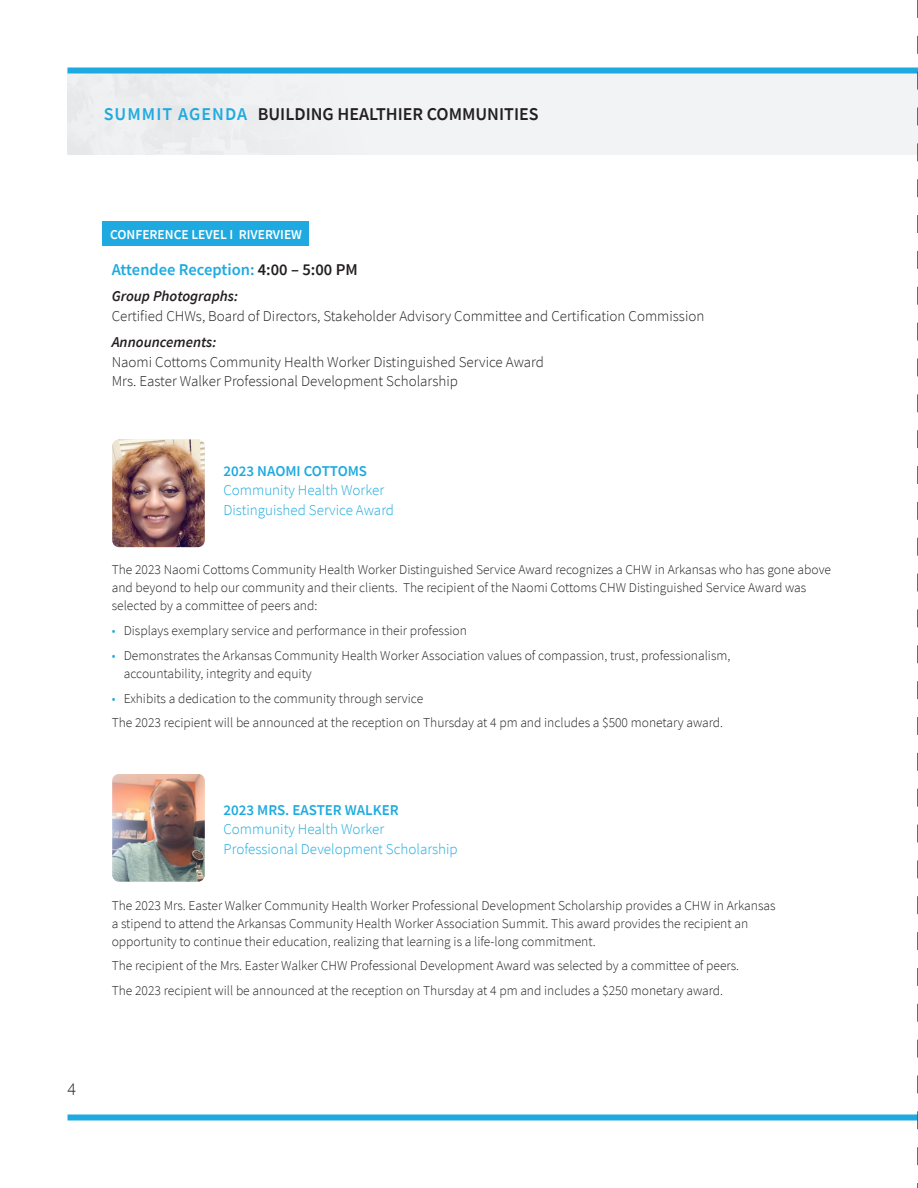
<style>
.page{position:relative;width:918px;height:1188px;background:#fff}
.page>*{position:absolute;margin:0;border:0;box-sizing:border-box;transform-origin:0 0}
.t1{font:600 18px "Source Sans Pro";color:#231f20}
.t2{font:300 18px "Source Sans Pro";color:#231f20}
.t3{font:600 16.5px "Source Sans Pro";color:#1eaae0}
.t4{font:300 15px/19.5px "Source Sans Pro";color:#231f20}
.t5{font:300 15px/19.5px "Source Sans Pro";color:#1eaae0}
.t6{font:300 13.5px/18px "Source Sans Pro";color:#231f20}
.t7{font:600 13.5px "Source Sans Pro";color:#fff}
.s1{color:#1eaae0}
.s2{color:#231f20}
.s3{font-weight:600;font-style:italic}
.s4{font-weight:600}
</style>
<div class="page">
<div style="left:68px;top:69px;width:850px;height:86px;background:#f2f3f4"></div>
<div style="left:68px;top:68px;width:850px;height:6px;background:#1eaae0"></div>
<div style="left:68px;top:1114px;width:850px;height:6px;background:#1eaae0"></div>
<div style="left:102px;top:222px;width:207px;height:24px;background:#1eaae0"></div>
<img style="left:112px;top:440px;width:93px;height:107px">
<img style="left:112px;top:774px;width:93px;height:108px">
<svg style="left:917px;top:0;width:1px;height:1188px"></svg>
<h1 class="t1" style="left:104px;top:102px;width:436px"><span class="s1">SUMMIT AGENDA</span> BUILDING HEALTHIER COMMUNITIES</h1>
<h1 class="t2" style="left:68px;top:1078px;width:10px">4</h1>
<p class="t7" style="left:110px;top:225px;width:193px">CONFERENCE LEVEL I RIVERVIEW</p>
<p class="t3" style="left:112px;top:259px;width:248px">Attendee Reception: <span class="s2">4:00 – 5:00 PM</span></p>
<p class="t4" style="left:112px;top:287px;width:594px"><span class="s3">Group Photographs:<br></span>Certified CHWs, Board of Directors, Stakeholder Advisory Committee and Certification Commission</p>
<p class="t4" style="left:112px;top:333px;width:434px"><span class="s3">Announcements:<br></span>Naomi Cottoms Community Health Worker Distinguished Service Award<br>Mrs. Easter Walker Professional Development Scholarship</p>
<p class="t5" style="left:224px;top:461px;width:172px"><span class="s4">2023 NAOMI COTTOMS<br></span>Community Health Worker<br>Distinguished Service Award</p>
<p class="t6" style="left:112px;top:561px;width:721px">The 2023 Naomi Cottoms Community Health Worker Distinguished Service Award recognizes a CHW in Arkansas who has gone above and beyond to help our community and their clients. The recipient of the Naomi Cottoms CHW Distinguished Service Award was selected by a committee of peers and:</p>
<p class="t6" style="left:112px;top:622px;width:357px"><span class="s1">•</span> Displays exemplary service and performance in their profession</p>
<p class="t6" style="left:124px;top:646px;width:608px;text-indent:-12px"><span class="s1">•</span> Demonstrates the Arkansas Community Health Worker Association values of compassion, trust, professionalism, accountability, integrity and equity</p>
<p class="t6" style="left:112px;top:689px;width:313px"><span class="s1">•</span> Exhibits a dedication to the community through service</p>
<p class="t6" style="left:112px;top:714px;width:613px">The 2023 recipient will be announced at the reception on Thursday at 4 pm and includes a $500 monetary award.</p>
<p class="t5" style="left:224px;top:800px;width:236px"><span class="s4">2023 MRS. EASTER WALKER<br></span>Community Health Worker<br>Professional Development Scholarship</p>
<p class="t6" style="left:112px;top:896px;width:665px">The 2023 Mrs. Easter Walker Community Health Worker Professional Development Scholarship provides a CHW in Arkansas a stipend to attend the Arkansas Community Health Worker Association Summit. This award provides the recipient an opportunity to continue their education, realizing that learning is a life-long commitment.</p>
<p class="t6" style="left:112px;top:957px;width:629px">The recipient of the Mrs. Easter Walker CHW Professional Development Award was selected by a committee of peers.</p>
<p class="t6" style="left:112px;top:982px;width:613px">The 2023 recipient will be announced at the reception on Thursday at 4 pm and includes a $250 monetary award.</p>
</div>
